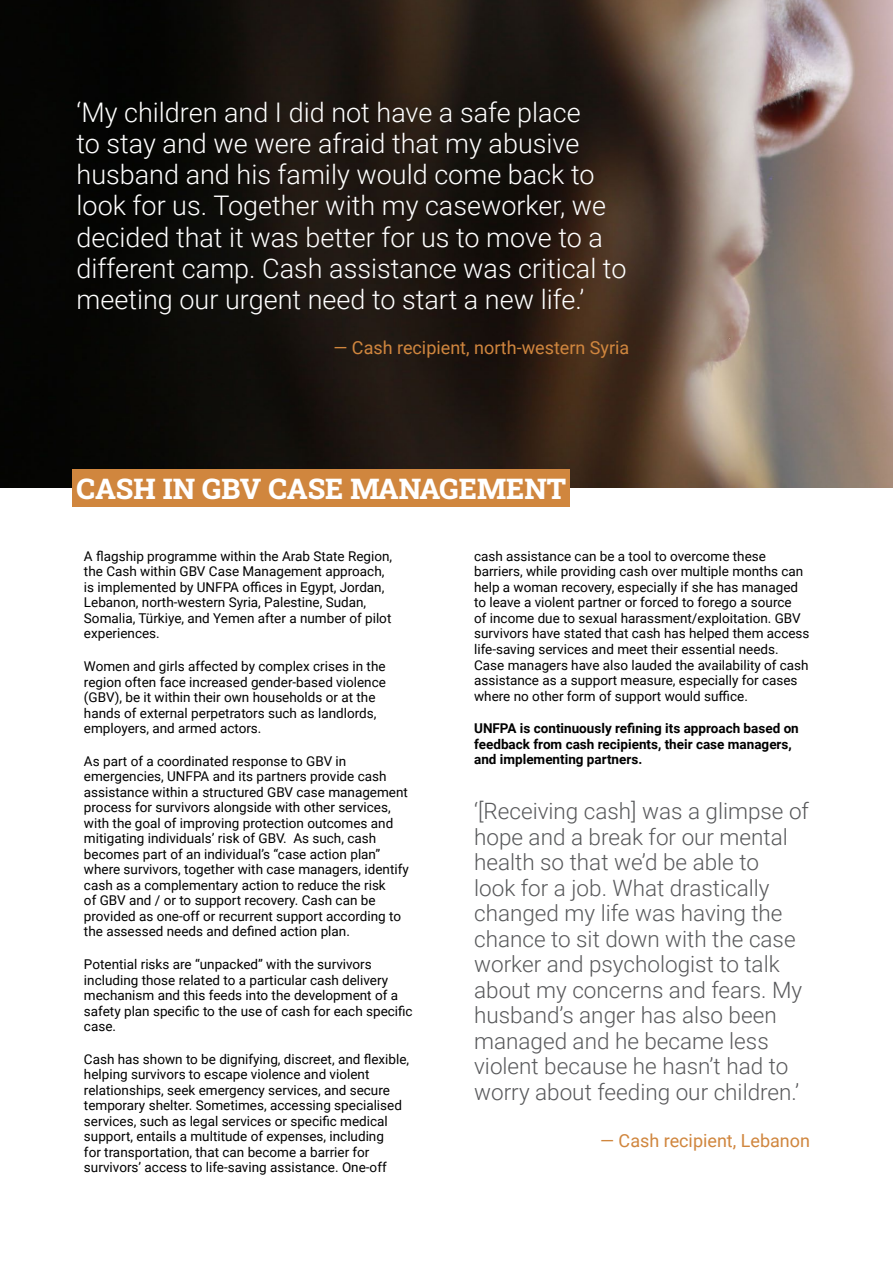
<style>
.page{position:relative;width:893px;height:1263px;background:#fff}
.page>*{position:absolute;margin:0;border:0;box-sizing:border-box;transform-origin:0 0}
.t1{font:800 28.5px "Roboto Slab";color:#fff}
.t2{font:300 27px/31px "Roboto";color:#fff}
.t3{font:300 22.5px/25.5px "Roboto";color:#58595b}
.t4{font:18px "Roboto";color:#d0863e}
.t5{font:13.5px/15.5px "Roboto";color:#000}
.t6{font:700 13.5px/15.5px "Roboto";color:#000}
</style>
<div class="page">
<img style="left:0;top:0;width:893px;height:487px">
<div style="left:72px;top:469px;width:498px;height:37px;background:#d0863e"></div>
<p class="t2" style="left:77px;top:96px;width:552px">‘My children and I did not have a safe place<br>to stay and we were afraid that my abusive husband and his family would come back to look for us. Together with my caseworker, we decided that it was better for us to move to a different camp. Cash assistance was critical to meeting our urgent need to start a new life.’</p>
<h3 class="t4" style="left:333px;top:335px;width:297px">— Cash recipient, north-western Syria</h3>
<h1 class="t1" style="left:77px;top:469px;width:491px">CASH IN GBV CASE MANAGEMENT</h1>
<p class="t5" style="left:84px;top:548px;width:310px">A flagship programme within the Arab State Region, the Cash within GBV Case Management approach, is implemented by UNFPA offices in Egypt, Jordan, Lebanon, north-western Syria, Palestine, Sudan, Somalia, Türkiye, and Yemen after a number of pilot experiences.</p>
<p class="t5" style="left:84px;top:658px;width:303px">Women and girls affected by complex crises in the region often face increased gender-based violence (GBV), be it within their own households or at the hands of external perpetrators such as landlords, employers, and armed actors.</p>
<p class="t5" style="left:84px;top:753px;width:326px">As part of a coordinated response to GBV in emergencies, UNFPA and its partners provide cash assistance within a structured GBV case management process for survivors alongside with other services, with the goal of improving protection outcomes and mitigating individuals’ risk of GBV. As such, cash becomes part of an individual’s “case action plan” where survivors, together with case managers, identify cash as a complementary action to reduce the risk<br>of GBV and / or to support recovery. Cash can be provided as one-off or recurrent support according to the assessed needs and defined action plan.</p>
<p class="t5" style="left:84px;top:956px;width:330px">Potential risks are “unpacked” with the survivors including those related to a particular cash delivery mechanism and this feeds into the development of a safety plan specific to the use of cash for each specific case.</p>
<p class="t5" style="left:84px;top:1050px;width:327px">Cash has shown to be dignifying, discreet, and flexible, helping survivors to escape violence and violent relationships, seek emergency services, and secure temporary shelter. Sometimes, accessing specialised services, such as legal services or specific medical support, entails a multitude of expenses, including<br>for transportation, that can become a barrier for survivors’ access to life-saving assistance. One-off</p>
<p class="t5" style="left:474px;top:548px;width:337px">cash assistance can be a tool to overcome these barriers, while providing cash over multiple months can help a woman recovery, especially if she has managed to leave a violent partner or forced to forego a source<br>of income due to sexual harassment/exploitation. GBV survivors have stated that cash has helped them access life-saving services and meet their essential needs.<br>Case managers have also lauded the availability of cash assistance as a support measure, especially for cases where no other form of support would suffice.</p>
<p class="t6" style="left:474px;top:720px;width:326px">UNFPA is continuously refining its approach based on feedback from cash recipients, their case managers, and implementing partners.</p>
<p class="t3" style="left:474px;top:798px;width:336px">‘[Receiving cash] was a glimpse of hope and a break for our mental health so that we’d be able to<br>look for a job. What drastically changed my life was having the chance to sit down with the case worker and psychologist to talk about my concerns and fears. My husband’s anger has also been managed and he became less violent because he hasn’t had to worry about feeding our children.’</p>
<h3 class="t4" style="left:600px;top:1128px;width:211px">— Cash recipient, Lebanon</h3>
</div>
